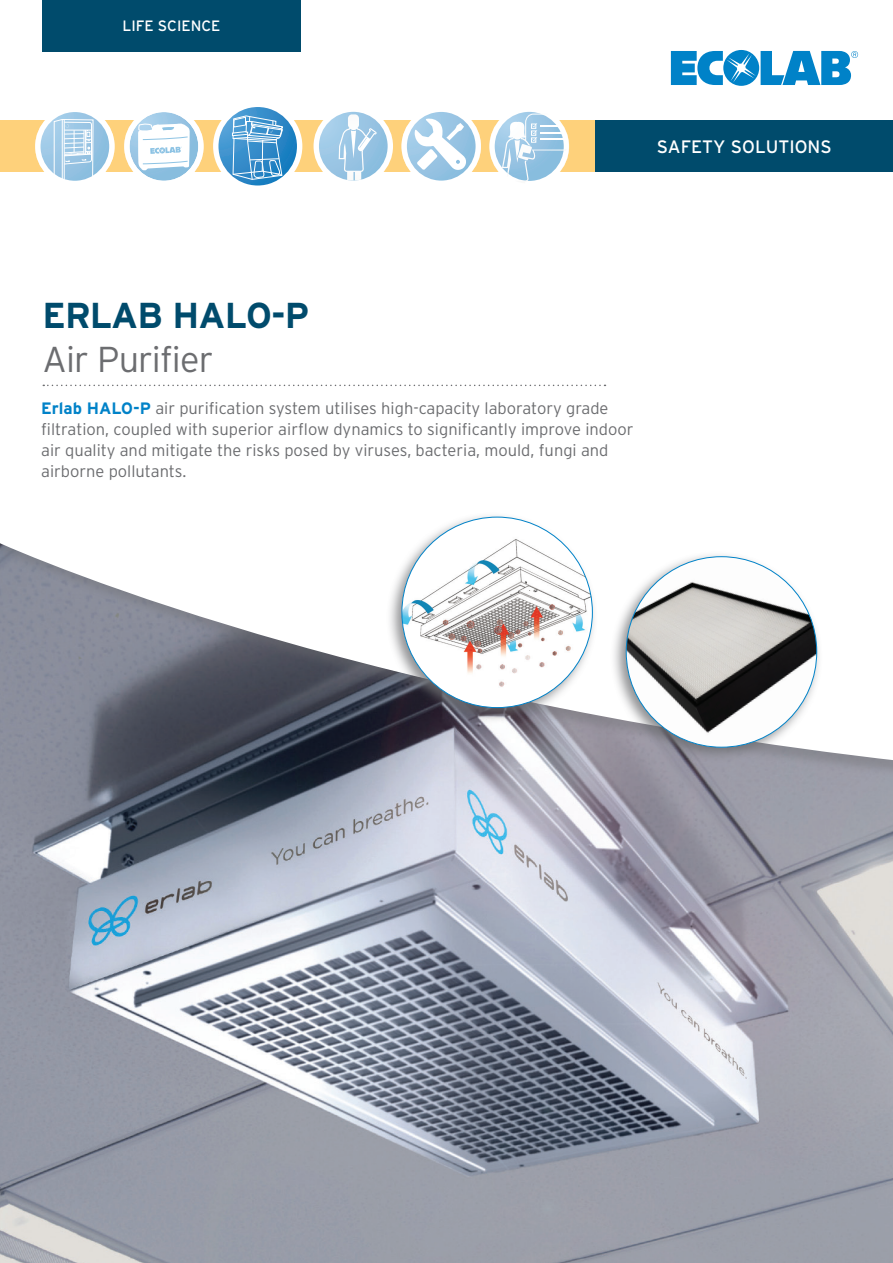
<style>
.page{position:relative;width:893px;height:1263px;background:#fff}
.page>*{position:absolute;margin:0;border:0;box-sizing:border-box;transform-origin:0 0}
.t1{font:700 36px "Interstate";letter-spacing:-.025em;color:#004b6c}
.t2{font:300 36px "Interstate";letter-spacing:-.025em;color:#6c6d70}
.t3{font:18px "Interstate";color:#fff}
.Body_Copy{font:300 16.5px/21px "Interstate";color:#6c6d70}
.t4{font:15px "Interstate";color:#fff}
.s1{font-weight:700;color:#0082c8}
</style>
<div class="page">
<img style="left:0;top:782px;width:893px;height:481px">
<svg style="left:0;top:543px;width:893px;height:238px"></svg>
<svg style="left:43px;top:385px;width:562px;height:1px"></svg>
<div style="left:43px;top:0;width:258px;height:51px;background:#004b6c"></div>
<div style="left:0;top:120px;width:893px;height:51px;background:#fed17b"></div>
<div style="left:595px;top:120px;width:298px;height:51px;background:#004b6c"></div>
<svg style="left:671px;top:50px;width:187px;height:36px"></svg>
<div style="left:386px;top:511px;width:212px;height:212px;background:#6c6d70;opacity:.75"></div>
<div style="left:402px;top:517px;width:190px;height:191px;background:#fff;border-radius:50%"></div>
<img style="left:402px;top:532px;width:190px;height:161px">
<div style="left:610px;top:551px;width:212px;height:212px;background:#6c6d70;opacity:.75"></div>
<img style="left:626px;top:557px;width:191px;height:190px;border-radius:95px">
<svg style="left:316px;top:109px;width:74px;height:74px"></svg>
<svg style="left:339px;top:114px;width:38px;height:66px"></svg>
<div style="left:314px;top:106px;width:79px;height:80px;border:5px solid #fff;border-radius:50%"></div>
<svg style="left:492px;top:109px;width:74px;height:75px"></svg>
<div style="left:489px;top:106px;width:80px;height:80px;border:5px solid #fff;border-radius:50%"></div>
<svg style="left:502px;top:114px;width:64px;height:69px"></svg>
<svg style="left:38px;top:109px;width:74px;height:74px"></svg>
<div style="left:35px;top:107px;width:80px;height:79px;border:5px solid #fff;border-radius:50%"></div>
<svg style="left:53px;top:119px;width:41px;height:64px"></svg>
<svg style="left:213px;top:107px;width:89px;height:79px"></svg>
<div style="left:124px;top:107px;width:80px;height:79px;border:5px solid #fff;border-radius:50%"></div>
<svg style="left:127px;top:109px;width:74px;height:74px"></svg>
<svg style="left:404px;top:109px;width:74px;height:74px"></svg>
<div style="left:401px;top:107px;width:80px;height:79px;border:5px solid #fff;border-radius:50%"></div>
<svg style="left:415px;top:118px;width:52px;height:52px"></svg>
<p class="t4" style="left:123px;top:17px;width:99px">LIFE SCIENCE</p>
<p class="t3" style="left:657px;top:137px;width:176px">SAFETY SOLUTIONS</p>
<p class="t1" style="left:43px;top:295px;width:268px">ERLAB HALO-P</p>
<p class="t2" style="left:43px;top:339px;width:172px">Air Purifier</p>
<p class="Body_Copy" style="left:41px;top:397px;width:594px"><span class="s1">Erlab HALO-P</span> air purification system utilises high-capacity laboratory grade filtration, coupled with superior airflow dynamics to significantly improve indoor air quality and mitigate the risks posed by viruses, bacteria, mould, fungi and airborne pollutants.</p>
</div>
